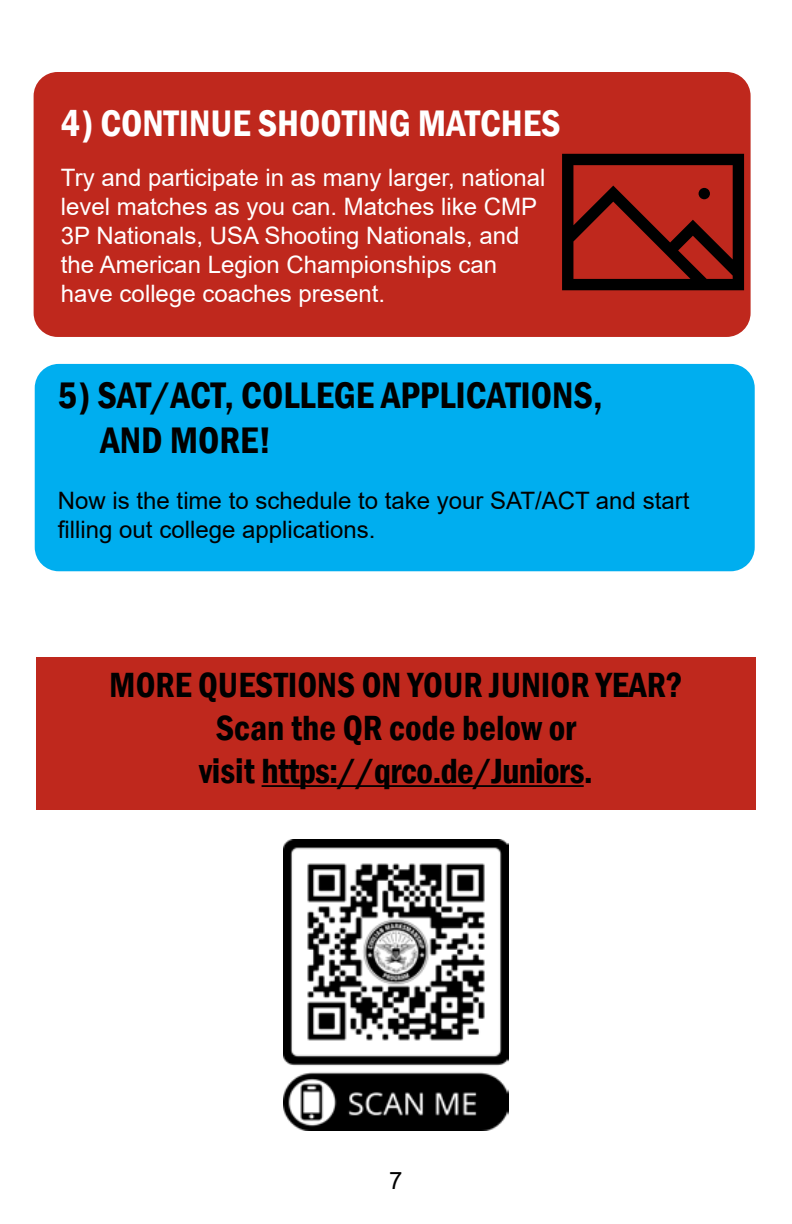
<style>
.page{position:relative;width:792px;height:1224px;background:#fff}
.page>*{position:absolute;margin:0;border:0;box-sizing:border-box;transform-origin:0 0}
.t1{font:600 condensed 38px/45.6px "Franklin Gothic";color:#000}
.t2{font:600 condensed 38px "Franklin Gothic";color:#fff}
.t3{font:600 condensed 36px/43.2px "Franklin Gothic";color:#000;text-align:center}
.t4{font:24px/28.8px "Arial";color:#fff}
.t5{font:24px/28.8px "Arial";color:#000}
</style>
<div class="page">
<div style="left:34px;top:72px;width:717px;height:265px;background:#bf281d;border-radius:24px"></div>
<img style="left:284px;top:839px;width:224px;height:291px">
<div style="left:35px;top:364px;width:720px;height:207px;background:#00aeef;border-radius:24px"></div>
<div style="left:36px;top:657px;width:720px;height:153px;background:#bf281d"></div>
<hr style="left:262px;top:785px;width:322px;height:2px;background:#000">
<h1 class="t2" style="left:61px;top:98px;width:501px">4) CONTINUE SHOOTING MATCHES</h1>
<p class="t4" style="left:61px;top:163px;width:486px">Try and participate in as many larger, national level matches as you can. Matches like CMP 3P Nationals, USA Shooting Nationals, and the American Legion Championships can have college coaches present.</p>
<h1 class="t1" style="left:100px;top:372px;width:504px;text-indent:-43px">5) SAT/ACT, COLLEGE APPLICATIONS,<br>AND MORE!</h1>
<p class="t5" style="left:58px;top:486px;width:633px">Now is the time to schedule to take your SAT/ACT and start filling out college applications.</p>
<h2 class="t3" style="left:109px;top:663px;width:575px">MORE QUESTIONS ON YOUR JUNIOR YEAR?<br>Scan the QR code below or<br>visit https://qrco.de/Juniors.</h2>
<p class="t5" style="left:389px;top:1166px;width:15px">7</p>
</div>
